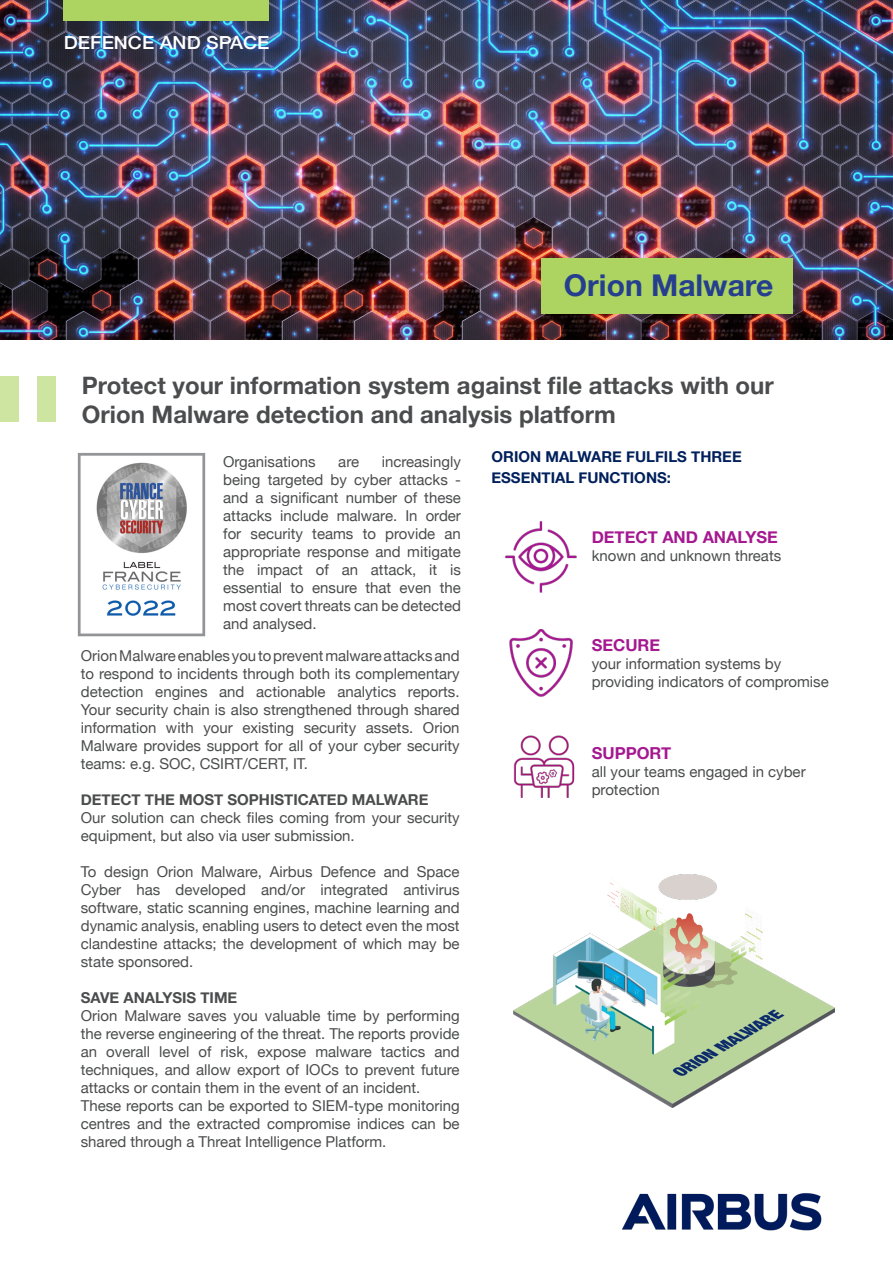
<style>
.page{position:relative;width:893px;height:1263px;background:#fff}
.page>*{position:absolute;margin:0;border:0;box-sizing:border-box;transform-origin:0 0}
.t1{font:700 30px "Helvetica Neue";color:#253f8e}
.t2{font:700 24px/28.8px "Helvetica Neue";color:#4b4c4d}
.t3{font:500 18px "Helvetica Neue";color:#fff;scale:1.08 1}
.t4{font:700 16.5px "Helvetica Neue";color:#a51890}
.t5{font:15px/18px "Helvetica Neue";color:#4b4c4d;text-align:justify}
.t6{font:700 15px "Helvetica Neue";color:#4b4c4d}
.t7{font:700 15px/21px "Helvetica Neue";color:#00205b}
</style>
<div class="page">
<img style="left:0;top:0;width:893px;height:339px">
<div style="left:64px;top:0;width:205px;height:20px;background:#add461"></div>
<img style="left:505px;top:522px;width:71px;height:71px">
<img style="left:513px;top:735px;width:62px;height:63px">
<img style="left:513px;top:875px;width:322px;height:233px">
<img style="left:510px;top:630px;width:63px;height:67px">
<div style="left:541px;top:258px;width:252px;height:56px;background:#add461"></div>
<div style="left:37px;top:376px;width:18px;height:46px;background:#cde5a0"></div>
<div style="left:0;top:376px;width:19px;height:46px;background:#cde5a0"></div>
<img style="left:622px;top:1193px;width:200px;height:38px">
<img style="left:77px;top:453px;width:129px;height:184px">
<p class="t3" style="left:64px;top:28px;width:192px">DEFENCE AND SPACE</p>
<p class="t1" style="left:564px;top:261px;width:211px">Orion Malware</p>
<p class="t2" style="left:82px;top:372px;width:693px">Protect your information system against file attacks with our<br>Orion Malware detection and analysis platform</p>
<p class="t7" style="left:491px;top:447px;width:252px">ORION MALWARE FULFILS THREE<br>ESSENTIAL FUNCTIONS:</p>
<p class="t5" style="left:223px;top:453px;width:94px">Organisations</p>
<p class="t5" style="left:338px;top:453px;width:22px">are</p>
<p class="t5" style="left:223px;top:453px;width:239px;text-indent:159px">increasingly being targeted by cyber attacks - and a significant number of these attacks include malware. In order for security teams to provide an appropriate response and mitigate the impact of an attack, it is essential to ensure that even the most covert threats can be detected and analysed.</p>
<p class="t4" style="left:592px;top:524px;width:188px">DETECT AND ANALYSE</p>
<p class="t5" style="left:592px;top:547px;width:191px">known and unknown threats</p>
<p class="t5" style="left:81px;top:647px;width:380px">Orion Malware enables you to prevent malware attacks and to respond to incidents through both its complementary detection engines and actionable analytics reports.<br>Your security chain is also strengthened through shared information with your existing security assets. Orion Malware provides support for all of your cyber security teams: e.g. SOC, CSIRT/CERT, IT.</p>
<p class="t6" style="left:81px;top:788px;width:349px">DETECT THE MOST SOPHISTICATED MALWARE</p>
<p class="t5" style="left:81px;top:809px;width:380px">Our solution can check files coming from your security equipment, but also via user submission.</p>
<p class="t5" style="left:81px;top:863px;width:380px">To design Orion Malware, Airbus Defence and Space Cyber has developed and/or integrated antivirus software, static scanning engines, machine learning and dynamic analysis, enabling users to detect even the most clandestine attacks; the development of which may be state sponsored.</p>
<p class="t6" style="left:81px;top:986px;width:158px">SAVE ANALYSIS TIME</p>
<p class="t5" style="left:81px;top:1007px;width:380px">Orion Malware saves you valuable time by performing the reverse engineering of the threat. The reports provide an overall level of risk, expose malware tactics and techniques, and allow export of IOCs to prevent future attacks or contain them in the event of an incident.</p>
<p class="t5" style="left:81px;top:1097px;width:380px">These reports can be exported to SIEM-type monitoring centres and the extracted compromise indices can be shared through a Threat Intelligence Platform.</p>
<p class="t4" style="left:592px;top:632px;width:70px">SECURE</p>
<p class="t5" style="left:592px;top:655px;width:238px">your information systems by providing indicators of compromise</p>
<p class="t4" style="left:592px;top:740px;width:81px">SUPPORT</p>
<p class="t5" style="left:592px;top:763px;width:215px">all your teams engaged in cyber protection</p>
</div>
